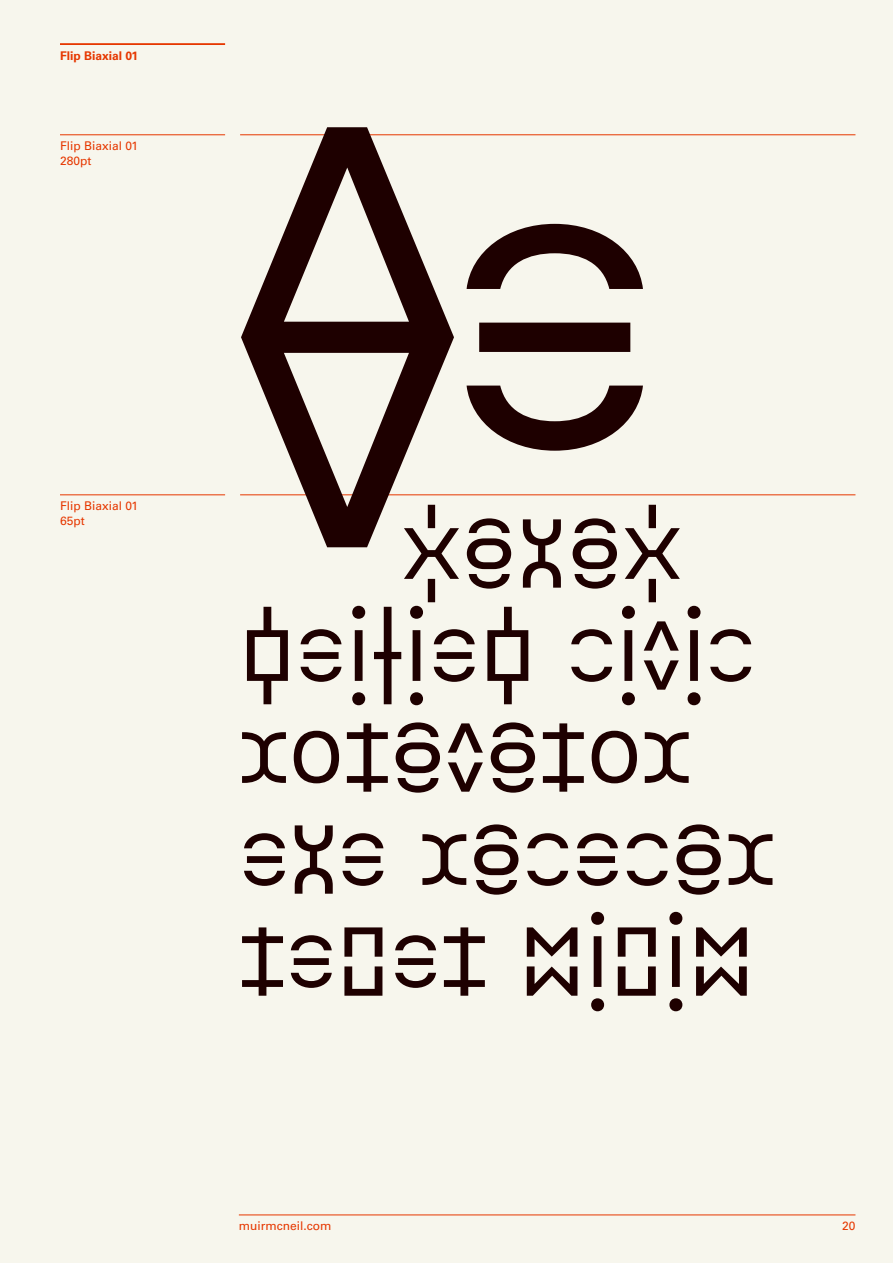
<style>
.page{position:relative;width:893px;height:1263px;background:#f7f6ed}
.page>*{position:absolute;margin:0;border:0;box-sizing:border-box;transform-origin:0 0}
.A_Reg_8_10{font:420px "Flip Biaxial 01";color:#1e0000}
.A_Reg_8_10-2{font:97.5px/102px "Flip Biaxial 01";letter-spacing:.02em;color:#1e0000}
.A_Reg_8_10___Rule_Thin{font:12px/15px "Univers LT Std";color:#e63700}
.A_Bold_8_10___Rule_Thick{font:700 12px "Univers LT Std";color:#e63700}
</style>
<div class="page">
<hr style="left:240px;top:135px;width:615px;height:1px;background:#e63700">
<hr style="left:240px;top:495px;width:615px;height:1px;background:#e63700">
<hr style="left:60px;top:135px;width:165px;height:1px;background:#e63700">
<hr style="left:60px;top:495px;width:165px;height:1px;background:#e63700">
<hr style="left:60px;top:43px;width:165px;height:2px;background:#e63700">
<hr style="left:239px;top:1215px;width:616px;height:1px;background:#e63700">
<p class="A_Bold_8_10___Rule_Thick" style="left:60px;top:49px;width:80px">Flip Biaxial 01</p>
<p class="A_Reg_8_10___Rule_Thin" style="left:60px;top:138px;width:80px">Flip Biaxial 01<br>280pt</p>
<p class="A_Reg_8_10___Rule_Thin" style="left:60px;top:498px;width:80px">Flip Biaxial 01<br>65pt</p>
<p class="A_Reg_8_10" style="left:233px;top:-53px;width:429px">Ae</p>
<p class="A_Reg_8_10-2" style="left:240px;top:469px;width:536px;text-indent:162px">kayak deified civic rotavator eye racecar tenet minim</p>
<p class="A_Reg_8_10___Rule_Thin" style="left:239px;top:1218px;width:94px">muirmcneil.com</p>
<p class="A_Reg_8_10___Rule_Thin" style="left:842px;top:1218px;width:15px">20</p>
</div>
